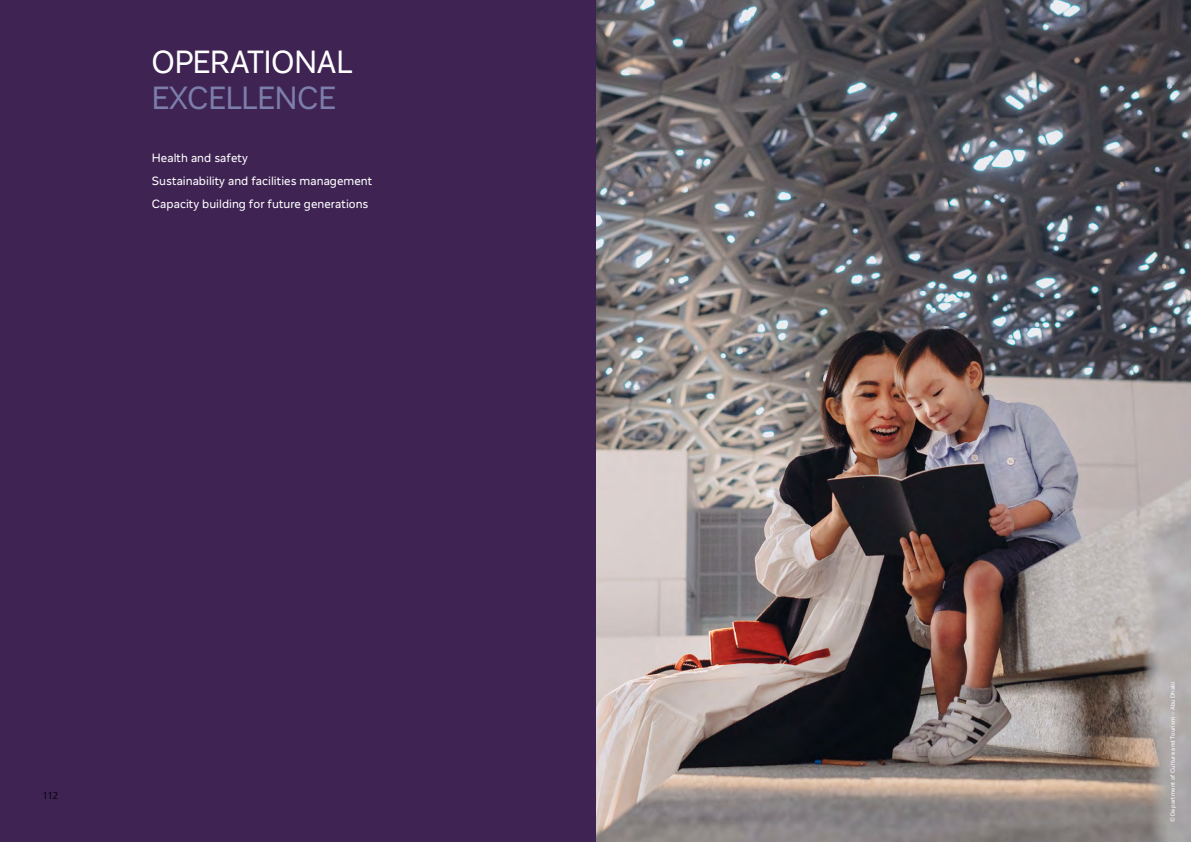
<style>
.page{position:relative;width:1191px;height:842px;background:#fff}
.page>*{position:absolute;margin:0;border:0;box-sizing:border-box;transform-origin:0 0}
.t1{font:32px "LAD Display";color:#fff}
.t2{font:32px "LAD Display";color:#7c7eab}
.t3{font:12px/22.8px "LAD";color:#fff}
.t4{font:300 10px "Frutiger LT Pro";color:#000}
.t5{font:6px "LAD";letter-spacing:.025em;color:#fff}
</style>
<div class="page">
<img style="left:595px;top:0;width:596px;height:842px">
<div style="left:0;top:0;width:595px;height:842px;background:#3f2353"></div>
<h1 class="t1" style="left:152px;top:43px;width:202px">OPERATIONAL</h1>
<h1 class="t2" style="left:152px;top:79px;width:185px">EXCELLENCE</h1>
<p class="t3" style="left:152px;top:148px;width:222px">Health and safety<br>Sustainability and facilities management<br>Capacity building for future generations</p>
<p class="t4" style="left:43px;top:790px;width:17px">112</p>
<p class="t5" style="left:1169px;top:822px;width:142px;rotate:-90deg">© Department of Culture and Tourism – Abu Dhabi</p>
</div>
